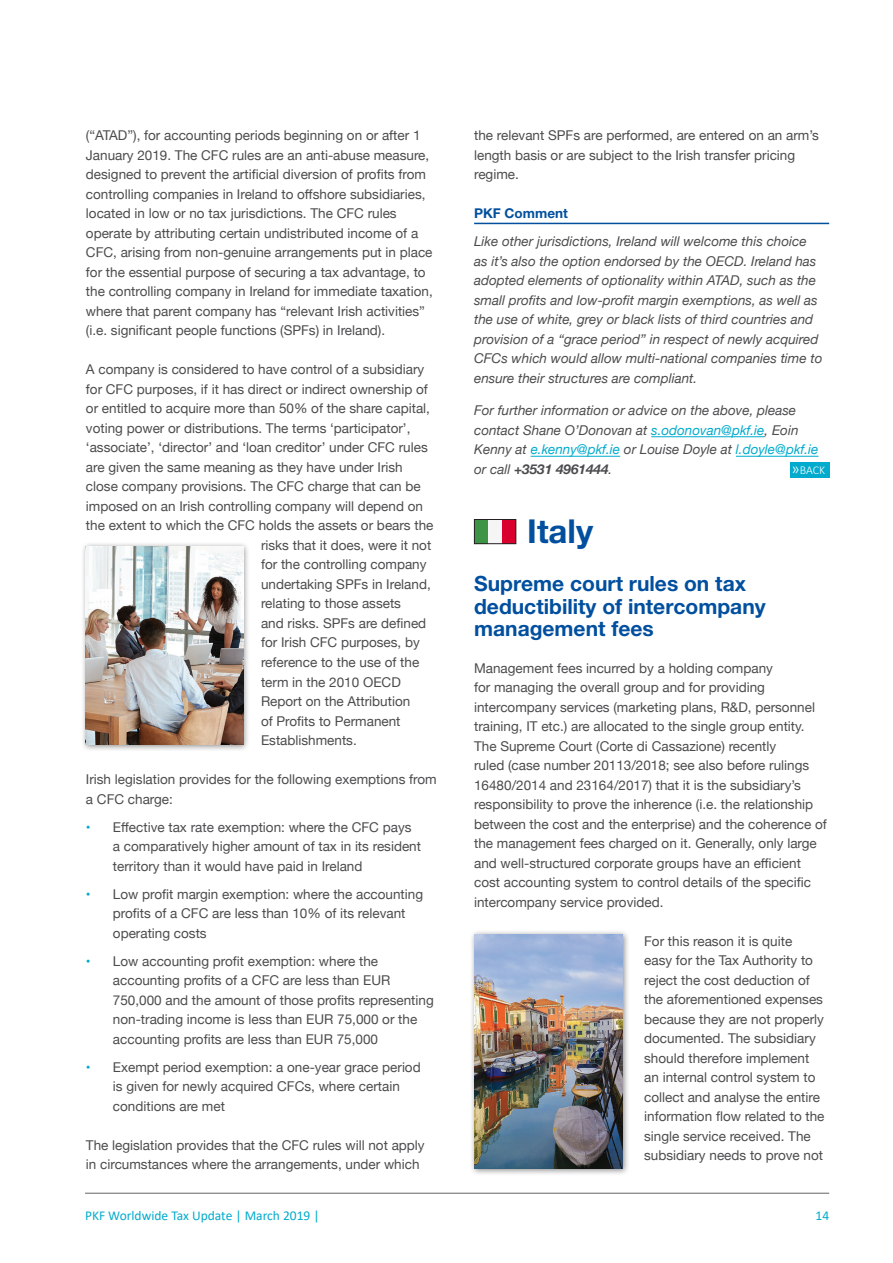
<style>
.page{position:relative;width:893px;height:1263px;background:#fff}
.page>*{position:absolute;margin:0;border:0;box-sizing:border-box;transform-origin:0 0}
.country{font:700 33px "Helvetica Neue LT Pro";color:#014f9e}
.topic{font:700 21px/22.5px "Helvetica Neue LT Pro";color:#014f9e}
.body{font:13.5px/19.5px "Helvetica Neue";color:#4b4c4d}
.italic{font:italic 13.5px/19.5px "Helvetica Neue";color:#4b4c4d}
.t1{font:13.5px "Calibri";color:#00abcd}
.PKF_comment{font:700 13.5px "Helvetica Neue LT Std";color:#014f9e}
.content_country{font:300 12px "Calibri";color:#fff}
.s1{color:#00abcd}
.s2{font-weight:700}
.s3{font-size:16.5px}
</style>
<div class="page">
<hr style="left:85px;top:1193px;width:744px;height:1px;background:#636366">
<hr style="left:474px;top:223px;width:355px;height:1px;background:#014f9e">
<hr style="left:651px;top:436px;width:113px;height:1px;background:#00abcd">
<hr style="left:531px;top:456px;width:89px;height:1px;background:#00abcd">
<hr style="left:736px;top:456px;width:82px;height:1px;background:#00abcd">
<div style="left:469px;top:930px;width:161px;height:246px;background:#231f20;opacity:.5"></div>
<img style="left:474px;top:935px;width:149px;height:234px">
<div style="left:474px;top:519px;width:14px;height:25px;background:#3d9447"></div>
<div style="left:488px;top:519px;width:14px;height:25px;background:#f5f5f5"></div>
<div style="left:502px;top:519px;width:14px;height:25px;background:#d90030"></div>
<div style="left:474px;top:519px;width:42px;height:25px;border:1px solid #241f21"></div>
<div style="left:81px;top:542px;width:169px;height:209px;background:#231f20;opacity:.5"></div>
<img style="left:86px;top:547px;width:157px;height:197px">
<div style="left:790px;top:463px;width:39px;height:15px;background:#00abcd"></div>
<p class="body" style="left:86px;top:127px;width:348px">(“ATAD”), for accounting periods beginning on or after 1<br>January 2019. The CFC rules are an anti-abuse measure, designed to prevent the artificial diversion of profits from controlling companies in Ireland to offshore subsidiaries, located in low or no tax jurisdictions. The CFC rules operate by attributing certain undistributed income of a CFC, arising from non-genuine arrangements put in place for the essential purpose of securing a tax advantage, to the controlling company in Ireland for immediate taxation, where that parent company has “relevant Irish activities” (i.e. significant people functions (SPFs) in Ireland).</p>
<p class="body" style="left:86px;top:361px;width:340px">A company is considered to have control of a subsidiary</p>
<p class="body" style="left:86px;top:380px;width:344px">for CFC purposes, if it has direct or indirect ownership of</p>
<p class="body" style="left:86px;top:400px;width:346px">or entitled to acquire more than 50% of the share capital,</p>
<p class="body" style="left:86px;top:419px;width:326px">voting power or distributions. The terms ‘participator’,</p>
<p class="body" style="left:86px;top:439px;width:343px">‘associate’, ‘director’ and ‘loan creditor’ under CFC rules</p>
<p class="body" style="left:86px;top:458px;width:318px">are given the same meaning as they have under Irish</p>
<p class="body" style="left:86px;top:478px;width:336px">close company provisions. The CFC charge that can be</p>
<p class="body" style="left:86px;top:497px;width:339px">imposed on an Irish controlling company will depend on</p>
<p class="body" style="left:86px;top:517px;width:349px">the extent to which the CFC holds the assets or bears the</p>
<p class="body" style="left:261px;top:536px;width:172px">risks that it does, were it not</p>
<p class="body" style="left:261px;top:556px;width:167px">for the controlling company</p>
<p class="body" style="left:261px;top:575px;width:171px">undertaking SPFs in Ireland,</p>
<p class="body" style="left:261px;top:595px;width:142px">relating to those assets</p>
<p class="body" style="left:261px;top:614px;width:167px">and risks. SPFs are defined</p>
<p class="body" style="left:261px;top:634px;width:160px">for Irish CFC purposes, by</p>
<p class="body" style="left:261px;top:653px;width:160px">reference to the use of the</p>
<p class="body" style="left:261px;top:673px;width:141px">term in the 2010 OECD</p>
<p class="body" style="left:261px;top:692px;width:151px">Report on the Attribution</p>
<p class="body" style="left:261px;top:712px;width:141px">of Profits to Permanent</p>
<p class="body" style="left:261px;top:731px;width:97px">Establishments.</p>
<p class="body" style="left:86px;top:770px;width:352px">Irish legislation provides for the following exemptions from a CFC charge:</p>
<p class="body" style="left:113px;top:818px;width:310px;text-indent:-27px"><span class="s1">•</span> Effective tax rate exemption: where the CFC pays a comparatively higher amount of tax in its resident territory than it would have paid in Ireland</p>
<p class="body" style="left:113px;top:885px;width:312px;text-indent:-27px"><span class="s1">•</span> Low profit margin exemption: where the accounting profits of a CFC are less than 10% of its relevant operating costs</p>
<p class="body" style="left:113px;top:952px;width:322px;text-indent:-27px"><span class="s1">•</span> Low accounting profit exemption: where the accounting profits of a CFC are less than EUR 750,000 and the amount of those profits representing non-trading income is less than EUR 75,000 or the accounting profits are less than EUR 75,000</p>
<p class="body" style="left:113px;top:1058px;width:309px;text-indent:-27px"><span class="s1">•</span> Exempt period exemption: a one-year grace period is given for newly acquired CFCs, where certain conditions are met</p>
<p class="body" style="left:86px;top:1136px;width:340px">The legislation provides that the CFC rules will not apply in circumstances where the arrangements, under which</p>
<p class="body" style="left:474px;top:127px;width:346px">the relevant SPFs are performed, are entered on an arm’s length basis or are subject to the Irish transfer pricing regime.</p>
<p class="PKF_comment" style="left:474px;top:205px;width:95px">PKF Comment</p>
<p class="italic" style="left:474px;top:233px;width:350px">Like other jurisdictions, Ireland will welcome this choice as it’s also the option endorsed by the OECD. Ireland has adopted elements of optionality within ATAD, such as the small profits and low-profit margin exemptions, as well as the use of white, grey or black lists of third countries and provision of a “grace period” in respect of newly acquired CFCs which would allow multi-national companies time to ensure their structures are compliant.</p>
<p class="italic" style="left:474px;top:401px;width:346px">For further information or advice on the above, please contact Shane O’Donovan at <span class="s1">s.odonovan@pkf.ie</span>, Eoin Kenny at <span class="s1">e.kenny@pkf.ie</span> or Louise Doyle at <span class="s1">l.doyle@pkf.ie </span>or call <span class="s2">+3531 4961444</span>.</p>
<p class="content_country" style="left:792px;top:463px;width:35px"><span class="s3">»</span>BACK</p>
<p class="country" style="left:527px;top:511px;width:67px">Italy</p>
<p class="topic" style="left:474px;top:572px;width:293px">Supreme court rules on tax deductibility of intercompany management fees</p>
<p class="body" style="left:474px;top:659px;width:354px">Management fees incurred by a holding company<br>for managing the overall group and for providing intercompany services (marketing plans, R&amp;D, personnel training, IT etc.) are allocated to the single group entity.<br>The Supreme Court (Corte di Cassazione) recently<br>ruled (case number 20113/2018; see also before rulings 16480/2014 and 23164/2017) that it is the subsidiary’s responsibility to prove the inherence (i.e. the relationship between the cost and the enterprise) and the coherence of the management fees charged on it. Generally, only large and well-structured corporate groups have an efficient cost accounting system to control details of the specific intercompany service provided.</p>
<p class="body" style="left:644px;top:932px;width:182px">For this reason it is quite<br>easy for the Tax Authority to reject the cost deduction of the aforementioned expenses because they are not properly documented. The subsidiary should therefore implement an internal control system to collect and analyse the entire information flow related to the single service received. The subsidiary needs to prove not</p>
<p class="t1" style="left:85px;top:1206px;width:236px">PKF Worldwide Tax Update | March 2019 |</p>
<p class="t1" style="left:815px;top:1206px;width:15px">14</p>
</div>
